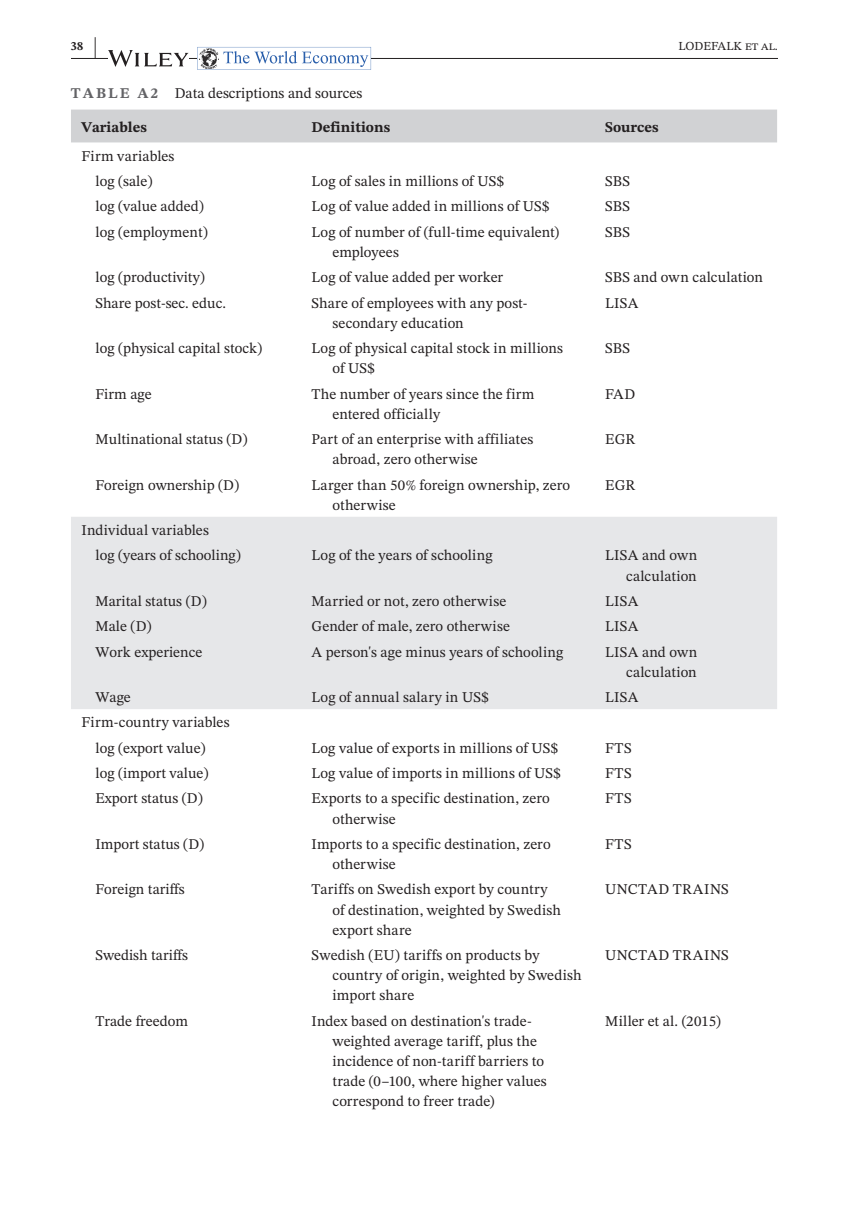
<style>
.page{position:relative;width:849px;height:1221px;background:#fff}
.page>*{position:absolute;margin:0;border:0;box-sizing:border-box;transform-origin:0 0}
.t1{font:14.88px/20.1px "STIX Two Text";letter-spacing:.005em;color:#231f20}
.t2{font:700 14.88px "STIX Two Text";color:#231f20}
.t3{font:14.88px "STIX Two Text";letter-spacing:.03em;color:#231f20}
.t4{font:12.25px "STIX Two Text";color:#231f20}
.t5{font:700 12.25px "STIX Two Text";color:#231f20}
.s1{font-size:24.68px}
.s2{font-weight:700;color:#636366}
</style>
<div class="page">
<hr style="left:71px;top:58px;width:706px;height:1px;background:#231f20">
<svg style="left:108px;top:50px;width:80px;height:17px"></svg>
<svg style="left:197px;top:47px;width:174px;height:23px"></svg>
<img style="left:199px;top:48px;width:19px;height:20px">
<div style="left:71px;top:110px;width:705px;height:32px;background:#d1d2d4"></div>
<div style="left:71px;top:517px;width:705px;height:192px;background:#e6e7e9"></div>
<p class="t5" style="left:71px;top:37px;width:27px">38 <span class="s1">|</span></p>
<p class="t4" style="left:678px;top:37px;width:101px">LODEFALK et al.</p>
<p class="t1" style="left:71px;top:83px;width:293px"><span class="s2">TABLE A2</span> Data descriptions and sources</p>
<p class="t2" style="left:81px;top:116px;width:67px">Variables</p>
<p class="t2" style="left:311px;top:116px;width:80px">Definitions</p>
<p class="t2" style="left:605px;top:116px;width:55px">Sources</p>
<p class="t1" style="left:81px;top:143px;width:94px;line-height:25.4px;text-align:center">Firm variables log (sale)</p>
<p class="t1" style="left:311px;top:171px;width:194px">Log of sales in millions of US$</p>
<p class="t1" style="left:605px;top:171px;width:26px">SBS</p>
<p class="t1" style="left:95px;top:196px;width:110px">log (value added)</p>
<p class="t1" style="left:311px;top:196px;width:239px">Log of value added in millions of US$</p>
<p class="t1" style="left:605px;top:196px;width:26px">SBS</p>
<p class="t1" style="left:95px;top:222px;width:114px">log (employment)</p>
<p class="t1" style="left:332px;top:222px;width:228px;text-indent:-21px">Log of number of (full-time equivalent) employees</p>
<p class="t1" style="left:605px;top:222px;width:26px">SBS</p>
<p class="t1" style="left:95px;top:267px;width:111px">log (productivity)</p>
<p class="t1" style="left:311px;top:267px;width:193px">Log of value added per worker</p>
<p class="t1" style="left:605px;top:267px;width:159px">SBS and own calculation</p>
<p class="t1" style="left:95px;top:292px;width:132px">Share post-sec. educ.</p>
<p class="t1" style="left:332px;top:292px;width:196px;text-indent:-21px">Share of employees with any post&shy;secondary education</p>
<p class="t1" style="left:605px;top:292px;width:35px">LISA</p>
<p class="t1" style="left:95px;top:338px;width:168px">log (physical capital stock)</p>
<p class="t1" style="left:332px;top:338px;width:232px;text-indent:-21px">Log of physical capital stock in millions of US$</p>
<p class="t1" style="left:605px;top:338px;width:26px">SBS</p>
<p class="t1" style="left:95px;top:383px;width:58px">Firm age</p>
<p class="t1" style="left:332px;top:383px;width:203px;text-indent:-21px">The number of years since the firm entered officially</p>
<p class="t1" style="left:605px;top:383px;width:32px">FAD</p>
<p class="t1" style="left:95px;top:429px;width:153px">Multinational status (D)</p>
<p class="t1" style="left:332px;top:429px;width:202px;text-indent:-21px">Part of an enterprise with affiliates abroad, zero otherwise</p>
<p class="t1" style="left:605px;top:429px;width:32px">EGR</p>
<p class="t1" style="left:95px;top:474px;width:145px">Foreign ownership (D)</p>
<p class="t1" style="left:332px;top:474px;width:239px;text-indent:-21px">Larger than 50% foreign ownership, zero otherwise</p>
<p class="t1" style="left:605px;top:474px;width:32px">EGR</p>
<p class="t1" style="left:95px;top:517px;width:147px;line-height:25.4px;text-indent:-14px">Individual variables<br>log (years of schooling)</p>
<p class="t1" style="left:311px;top:545px;width:183px">Log of the years of schooling</p>
<p class="t1" style="left:605px;top:545px;width:94px;text-align:right">LISA and own calculation</p>
<p class="t1" style="left:95px;top:591px;width:113px">Marital status (D)</p>
<p class="t1" style="left:311px;top:591px;width:196px">Married or not, zero otherwise</p>
<p class="t1" style="left:605px;top:591px;width:35px">LISA</p>
<p class="t1" style="left:95px;top:616px;width:58px">Male (D)</p>
<p class="t1" style="left:311px;top:616px;width:200px">Gender of male, zero otherwise</p>
<p class="t1" style="left:605px;top:616px;width:35px">LISA</p>
<p class="t1" style="left:95px;top:641px;width:108px">Work experience</p>
<p class="t1" style="left:311px;top:641px;width:253px">A person's age minus years of schooling</p>
<p class="t1" style="left:605px;top:641px;width:94px;text-align:right">LISA and own calculation</p>
<p class="t1" style="left:95px;top:687px;width:37px">Wage</p>
<p class="t1" style="left:311px;top:687px;width:179px">Log of annual salary in US$</p>
<p class="t1" style="left:605px;top:687px;width:35px">LISA</p>
<p class="t1" style="left:95px;top:709px;width:135px;line-height:25.4px;text-indent:-14px">Firm-country variables log (export value)</p>
<p class="t1" style="left:311px;top:737px;width:248px">Log value of exports in millions of US$</p>
<p class="t1" style="left:605px;top:737px;width:28px">FTS</p>
<p class="t1" style="left:95px;top:763px;width:115px">log (import value)</p>
<p class="t1" style="left:311px;top:763px;width:251px">Log value of imports in millions of US$</p>
<p class="t1" style="left:605px;top:763px;width:28px">FTS</p>
<p class="t1" style="left:95px;top:788px;width:109px">Export status (D)</p>
<p class="t1" style="left:332px;top:788px;width:219px;text-indent:-21px">Exports to a specific destination, zero otherwise</p>
<p class="t1" style="left:605px;top:788px;width:28px">FTS</p>
<p class="t1" style="left:95px;top:833px;width:110px">Import status (D)</p>
<p class="t1" style="left:332px;top:833px;width:219px;text-indent:-21px">Imports to a specific destination, zero otherwise</p>
<p class="t1" style="left:605px;top:833px;width:28px">FTS</p>
<p class="t1" style="left:95px;top:879px;width:91px">Foreign tariffs</p>
<p class="t1" style="left:332px;top:879px;width:230px;text-indent:-21px">Tariffs on Swedish export by country of destination, weighted by Swedish export share</p>
<p class="t3" style="left:605px;top:878px;width:125px">UNCTAD TRAINS</p>
<p class="t1" style="left:95px;top:944px;width:94px">Swedish tariffs</p>
<p class="t1" style="left:332px;top:944px;width:251px;text-indent:-21px">Swedish (EU) tariffs on products by country of origin, weighted by Swedish import share</p>
<p class="t3" style="left:605px;top:944px;width:125px">UNCTAD TRAINS</p>
<p class="t1" style="left:95px;top:1010px;width:94px">Trade freedom</p>
<p class="t1" style="left:332px;top:1010px;width:216px;text-indent:-21px">Index based on destination's trade&shy;weighted average tariff, plus the incidence of non-tariff barriers to trade (0–100, where higher values correspond to freer trade)</p>
<p class="t1" style="left:605px;top:1010px;width:117px">Miller et al. (2015)</p>
</div>
